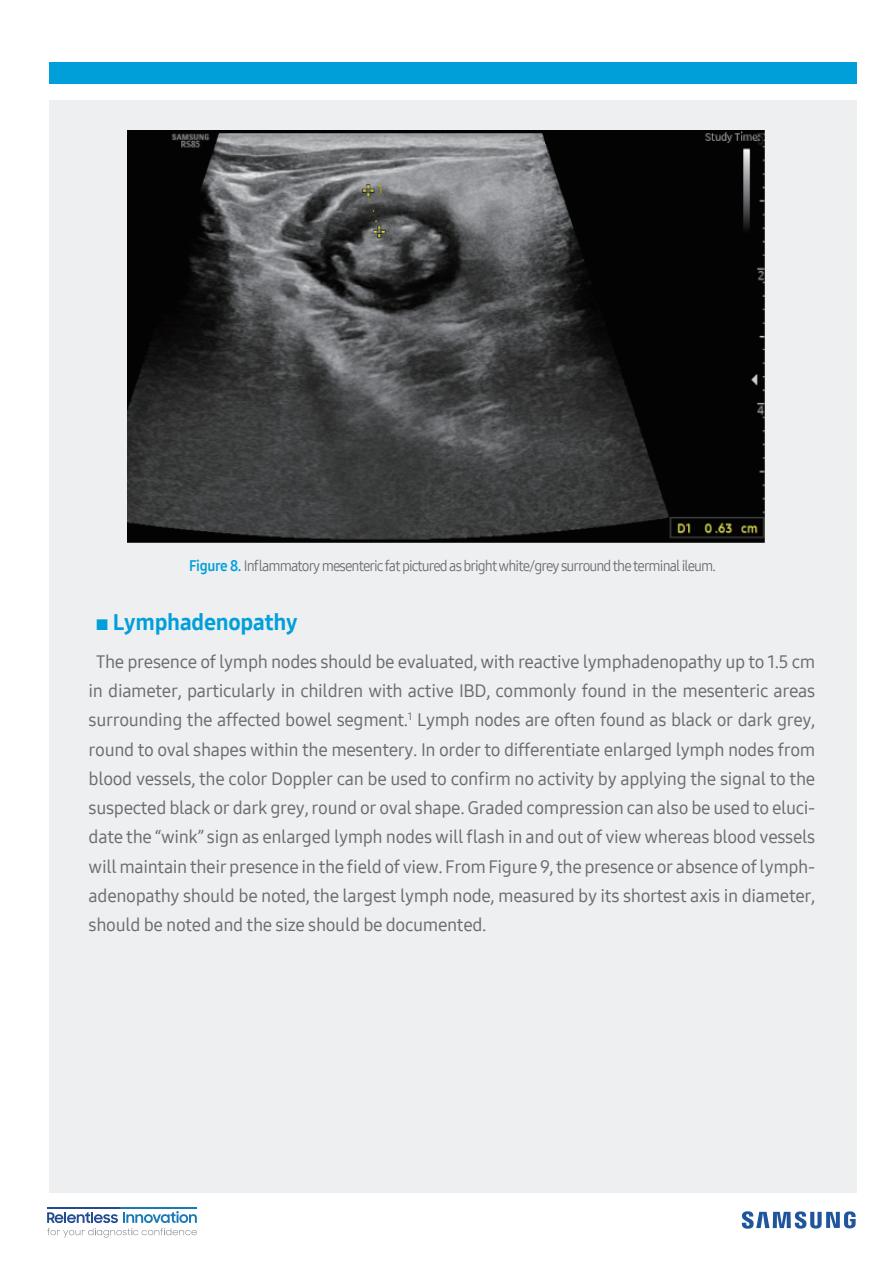
<style>
.page{position:relative;width:893px;height:1263px;background:#fff}
.page>*{position:absolute;margin:0;border:0;box-sizing:border-box;transform-origin:0 0}
.t1{font:22.5px "Samsung One 800";letter-spacing:-.01em;color:#009fda}
.t2{font:18px/29.2px "Samsung One 500";letter-spacing:-.02em;color:#6c6d70;text-align:justify}
.t3{font:15px "Samsung One 400";letter-spacing:-.065em;color:#6c6d70;scale:.94 1}
.s1{font-family:"Samsung One 700";color:#009fda}
.s2{font-size:15px}
</style>
<div class="page">
<div style="left:49px;top:100px;width:808px;height:1093px;background:#edeff0"></div>
<div style="left:49px;top:62px;width:808px;height:21px;background:#009fda"></div>
<hr style="left:47px;top:1208px;width:73px;height:1px;background:#234b91">
<hr style="left:120px;top:1208px;width:77px;height:1px;background:#1979b6">
<svg style="left:47px;top:1211px;width:150px;height:26px"></svg>
<svg style="left:742px;top:1211px;width:114px;height:18px"></svg>
<img style="left:127px;top:130px;width:638px;height:413px">
<p class="t3" style="left:189px;top:556px;width:562px"><span class="s1">Figure 8.</span> Inflammatory mesenteric fat pictured as bright white/grey surround the terminal ileum.</p>
<p class="t1" style="left:96px;top:607px;width:203px"><span class="s2">■</span> Lymphadenopathy</p>
<p class="t2" style="left:89px;top:647px;width:728px;text-indent:8px">The presence of lymph nodes should be evaluated, with reactive lymphadenopathy up to 1.5 cm in diameter, particularly in children with active IBD, commonly found in the mesenteric areas surrounding the affected bowel segment.<sup>1</sup> Lymph nodes are often found as black or dark grey, round to oval shapes within the mesentery. In order to differentiate enlarged lymph nodes from blood vessels, the color Doppler can be used to confirm no activity by applying the signal to the suspected black or dark grey, round or oval shape. Graded compression can also be used to eluci&shy;date the “wink” sign as enlarged lymph nodes will flash in and out of view whereas blood vessels will maintain their presence in the field of view. From Figure 9, the presence or absence of lymph&shy;adenopathy should be noted, the largest lymph node, measured by its shortest axis in diameter, should be noted and the size should be documented.</p>
</div>
